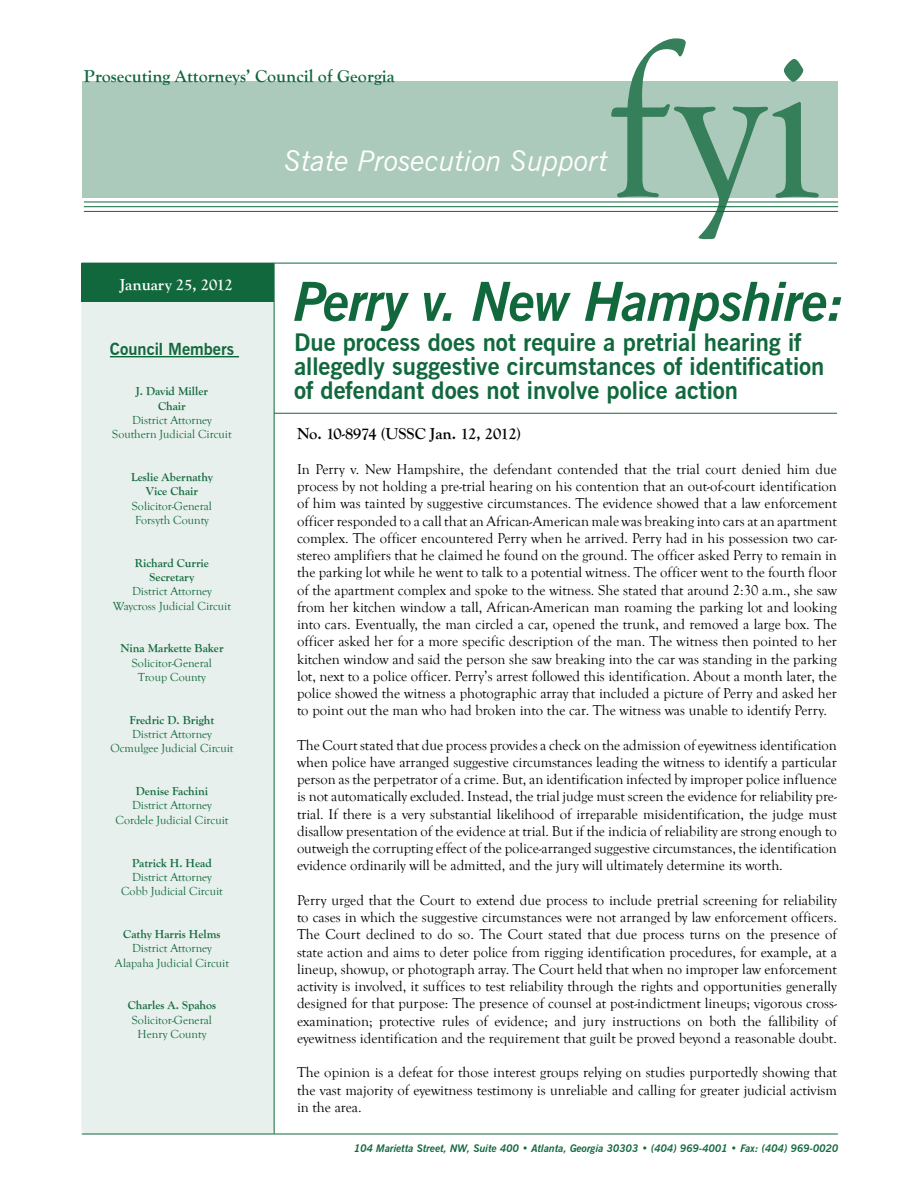
<style>
.page{position:relative;width:918px;height:1188px;background:#fff}
.page>*{position:absolute;margin:0;border:0;box-sizing:border-box;transform-origin:0 0}
.t1{font:225px "Goudy Old Style T";color:#357f5a}
.t2{font:italic 700 54px "News Gothic BT";letter-spacing:-.02em;color:#11683d}
.t3{font:italic 28.5px "News Gothic BT";color:#fff}
.t4{font:700 24px/24px "News Gothic BT";color:#11683d}
.t5{font:700 18px "Goudy Old Style T";color:#11683d}
.t6{font:700 16.5px "Goudy Old Style T";letter-spacing:-.01em;color:#000}
.t7{font:700 16.5px "News Gothic BT";color:#11683d}
.t8{font:700 16.5px "Goudy Old Style T";color:#fff}
.t9{font:14.7px/17.2px "Goudy Old Style T";color:#000;text-align:justify}
.t10{font:12px/14.2px "Goudy Old Style T";color:#11683d;text-align:center}
.t11{font:700 12px/14.2px "Goudy Old Style T";color:#11683d;text-align:center}
.t12{font:italic 700 10.5px "News Gothic BT";color:#11683d}
.s1{font-family:"News Goth BT"}
</style>
<div class="page">
<hr style="left:82px;top:413px;width:755px;height:1px;background:#11683d">
<hr style="left:84px;top:202px;width:754px;height:1px;background:#11683d">
<div style="left:83px;top:82px;width:755px;height:116px;background:#accabb"></div>
<div style="left:82px;top:286px;width:192px;height:848px;background:#e7f0ec;border-radius:7px"></div>
<hr style="left:82px;top:263px;width:755px;height:1px;background:#11683d">
<hr style="left:274px;top:263px;width:1px;height:871px;background:#11683d">
<hr style="left:82px;top:1134px;width:756px;height:1px;background:#11683d">
<hr style="left:110px;top:356px;width:129px;height:1px;background:#11683d">
<div style="left:82px;top:263px;width:192px;height:39px;background:#11683d"></div>
<hr style="left:84px;top:206px;width:754px;height:1px;background:#11683d">
<hr style="left:84px;top:211px;width:754px;height:1px;background:#11683d">
<h1 class="t1" style="left:604px;top:0;width:220px">fyi</h1>
<p class="t5" style="left:84px;top:66px;width:312px">Prosecuting Attorneys’ Council of Georgia</p>
<h3 class="t3" style="left:284px;top:144px;width:325px">State Prosecution Support</h3>
<p class="t8" style="left:120px;top:276px;width:114px">January 25, 2012</p>
<h2 class="t2" style="left:294px;top:269px;width:553px">Perry v. New Hampshire:</h2>
<h3 class="t4" style="left:294px;top:330px;width:532px">Due <span class="s1">p</span>rocess does not require a pretrial hearing if allegedly suggestive circumstances of identification of defendant does not involve police action</h3>
<p class="t7" style="left:110px;top:339px;width:126px">Council Members</p>
<p class="t11" style="left:136px;top:384px;width:74px">J. David Miller<br>Chair</p>
<p class="t10" style="left:112px;top:413px;width:121px">District Attorney<br>Southern Judicial Circuit</p>
<p class="t11" style="left:131px;top:470px;width:83px">Leslie Abernathy<br>Vice Chair</p>
<p class="t10" style="left:132px;top:499px;width:82px;text-align:left">Solicitor-General<br>Forsyth County</p>
<p class="t11" style="left:135px;top:556px;width:76px">Richard Currie<br>Secretary</p>
<p class="t10" style="left:113px;top:584px;width:120px">District Attorney<br>Waycross Judicial Circuit</p>
<p class="t11" style="left:120px;top:641px;width:105px">Nina Markette Baker</p>
<p class="t10" style="left:132px;top:656px;width:82px">Solicitor-General<br>Troup County</p>
<p class="t11" style="left:130px;top:713px;width:86px">Fredric D. Bright</p>
<p class="t10" style="left:110px;top:727px;width:125px">District Attorney<br>Ocmulgee Judicial Circuit</p>
<p class="t11" style="left:136px;top:784px;width:74px">Denise Fachini</p>
<p class="t10" style="left:115px;top:799px;width:114px">District Attorney<br>Cordele Judicial Circuit</p>
<p class="t11" style="left:132px;top:856px;width:81px">Patrick H. Head</p>
<p class="t10" style="left:121px;top:870px;width:103px">District Attorney<br>Cobb Judicial Circuit</p>
<p class="t11" style="left:123px;top:927px;width:99px">Cathy Harris Helms</p>
<p class="t10" style="left:115px;top:941px;width:115px">District Attorney<br>Alapaha Judicial Circuit</p>
<p class="t11" style="left:128px;top:998px;width:90px">Charles A. Spahos</p>
<p class="t10" style="left:132px;top:1013px;width:82px">Solicitor-General<br>Henry County</p>
<p class="t6" style="left:297px;top:425px;width:226px">No. 10-8974 (USSC Jan. 12, 2012)</p>
<p class="t9" style="left:297px;top:461px;width:541px">In Perry v. New Hampshire, the defendant contended that the trial court denied him due process by not holding a pre-trial hearing on his contention that an out-of-court identification of him was tainted by suggestive circumstances. The evidence showed that a law enforcement officer responded to a call that an African-American male was breaking into cars at an apartment complex. The officer encountered Perry when he arrived. Perry had in his possession two car&shy;stereo amplifiers that he claimed he found on the ground. The officer asked Perry to remain in the parking lot while he went to talk to a potential witness. The officer went to the fourth floor of the apartment complex and spoke to the witness. She stated that around 2:30 a.m., she saw from her kitchen window a tall, African-American man roaming the parking lot and looking into cars. Eventually, the man circled a car, opened the trunk, and removed a large box. The officer asked her for a more specific description of the man. The witness then pointed to her kitchen window and said the person she saw breaking into the car was standing in the parking lot, next to a police officer. Perry’s arrest followed this identification. About a month later, the police showed the witness a photographic array that included a picture of Perry and asked her to point out the man who had broken into the car. The witness was unable to identify Perry.</p>
<p class="t9" style="left:297px;top:737px;width:541px">The Court stated that due process provides a check on the admission of eyewitness identification when police have arranged suggestive circumstances leading the witness to identify a particular person as the perpetrator of a crime. But, an identification infected by improper police influence is not automatically excluded. Instead, the trial judge must screen the evidence for reliability pre&shy;trial. If there is a very substantial likelihood of irreparable misidentification, the judge must disallow presentation of the evidence at trial. But if the indicia of reliability are strong enough to outweigh the corrupting effect of the police-arranged suggestive circumstances, the identification evidence ordinarily will be admitted, and the jury will ultimately determine its worth.</p>
<p class="t9" style="left:297px;top:892px;width:542px">Perry urged that the Court to extend due process to include pretrial screening for reliability to cases in which the suggestive circumstances were not arranged by law enforcement officers.<br>The Court declined to do so. The Court stated that due process turns on the presence of state action and aims to deter police from rigging identification procedures, for example, at a lineup, showup, or photograph array. The Court held that when no improper law enforcement activity is involved, it suffices to test reliability through the rights and opportunities generally designed for that purpose: The presence of counsel at post-indictment lineups; vigorous cross&shy;examination; protective rules of evidence; and jury instructions on both the fallibility of eyewitness identification and the requirement that guilt be proved beyond a reasonable doubt.</p>
<p class="t9" style="left:297px;top:1064px;width:542px">The opinion is a defeat for those interest groups relying on studies purportedly showing that the vast majority of eyewitness testimony is unreliable and calling for greater judicial activism in the area.</p>
<p class="t12" style="left:354px;top:1142px;width:486px">104 Marietta Street, NW, Suite 400 • Atlanta, Georgia 30303 • (404) 969-4001 • Fax: (404) 969-0020</p>
</div>
